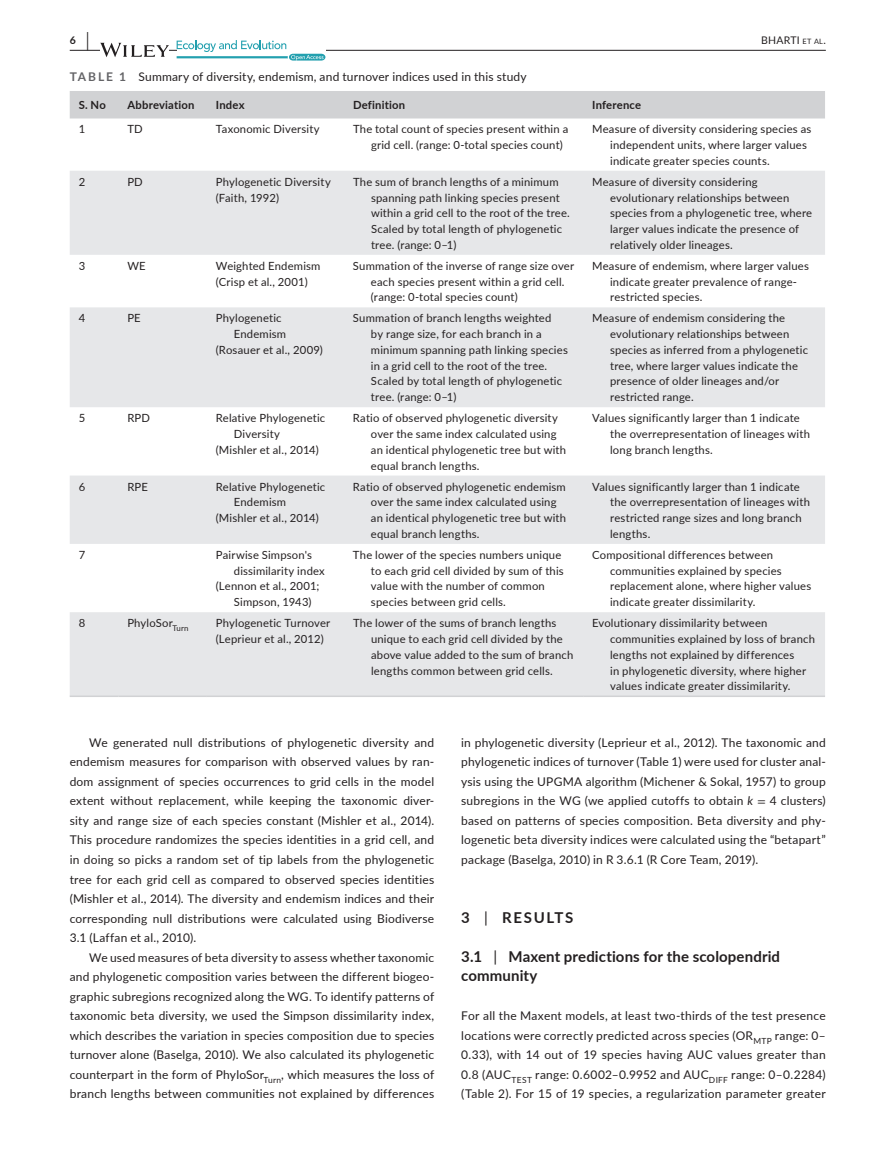
<style>
.page{position:relative;width:893px;height:1174px;background:#fff}
.page>*{position:absolute;margin:0;border:0;box-sizing:border-box;transform-origin:0 0}
.t1{font:700 15px/19.5px "Lato";letter-spacing:.01em;color:#231f20}
.t2{font:700 15px "Lato";letter-spacing:.105em;color:#231f20}
.t3{font:12px/19.5px "Lato";letter-spacing:.015em;color:#231f20;text-align:justify}
.t4{font:11.25px/15.8px "Lato";letter-spacing:.015em;color:#231f20}
.t5{font:700 11.25px "Lato";letter-spacing:.015em;color:#231f20}
.t6{font:10.5px "Lato";letter-spacing:.02em;color:#231f20}
.t7{font:700 10.5px "Lato";color:#231f20}
.s1{font-size:19.5px}
.s2{font-size:7.35px}
.s3{font-weight:700;color:#636366}
.s4{font-style:italic}
.s5{font-family:"STIX"}
.s6{font-weight:400}
</style>
<div class="page">
<hr style="left:70px;top:50px;width:756px;height:1px;background:#231f20">
<svg style="left:100px;top:43px;width:69px;height:14px"></svg>
<svg style="left:177px;top:40px;width:148px;height:21px"></svg>
<div style="left:70px;top:91px;width:755px;height:27px;background:#d1d2d4"></div>
<svg style="left:70px;top:171px;width:755px;height:524px;fill:#e6e7e9"></svg>
<hr style="left:70px;top:695px;width:48px;height:2px;background:#d1d2d4">
<hr style="left:118px;top:695px;width:89px;height:2px;background:#d1d2d4">
<hr style="left:207px;top:695px;width:137px;height:2px;background:#d1d2d4">
<hr style="left:344px;top:695px;width:239px;height:2px;background:#d1d2d4">
<hr style="left:583px;top:695px;width:242px;height:2px;background:#d1d2d4">
<p class="t7" style="left:70px;top:33px;width:21px">6 <span class="s1">|</span></p>
<p class="t6" style="left:761px;top:33px;width:66px">BHARTI <span class="s2">et al</span>.</p>
<p class="t3" style="left:70px;top:67px;width:458px"><span class="s3">TABLE 1</span> Summary of diversity, endemism, and turnover indices used in this study</p>
<p class="t5" style="left:79px;top:97px;width:29px">S. No</p>
<p class="t5" style="left:127px;top:97px;width:69px">Abbreviation</p>
<p class="t5" style="left:216px;top:97px;width:30px">Index</p>
<p class="t5" style="left:353px;top:97px;width:54px">Definition</p>
<p class="t5" style="left:592px;top:97px;width:51px">Inference</p>
<p class="t4" style="left:79px;top:121px;width:8px">1</p>
<p class="t4" style="left:127px;top:121px;width:17px">TD</p>
<p class="t4" style="left:216px;top:121px;width:105px">Taxonomic Diversity</p>
<p class="t4" style="left:371px;top:121px;width:199px;text-indent:-18px">The total count of species present within a grid cell. (range: 0-total species count)</p>
<p class="t4" style="left:610px;top:121px;width:203px;text-indent:-18px">Measure of diversity considering species as independent units, where larger values indicate greater species counts.</p>
<p class="t4" style="left:79px;top:173px;width:8px">2</p>
<p class="t4" style="left:127px;top:173px;width:17px">PD</p>
<p class="t4" style="left:216px;top:173px;width:116px">Phylogenetic Diversity (Faith, 1992)</p>
<p class="t4" style="left:371px;top:173px;width:200px;text-indent:-18px">The sum of branch lengths of a minimum spanning path linking species present within a grid cell to the root of the tree.<br>Scaled by total length of phylogenetic tree. (range: 0–1)</p>
<p class="t4" style="left:610px;top:173px;width:204px;text-indent:-18px">Measure of diversity considering evolutionary relationships between species from a phylogenetic tree, where larger values indicate the presence of relatively older lineages.</p>
<p class="t4" style="left:79px;top:257px;width:8px">3</p>
<p class="t4" style="left:127px;top:257px;width:20px">WE</p>
<p class="t4" style="left:216px;top:257px;width:106px">Weighted Endemism (Crisp et al., 2001)</p>
<p class="t4" style="left:371px;top:257px;width:205px;text-indent:-18px">Summation of the inverse of range size over each species present within a grid cell. (range: 0-total species count)</p>
<p class="t4" style="left:610px;top:257px;width:200px;text-indent:-18px">Measure of endemism, where larger values indicate greater prevalence of range&shy;restricted species.</p>
<p class="t4" style="left:79px;top:310px;width:8px">4</p>
<p class="t4" style="left:127px;top:310px;width:15px">PE</p>
<p class="t4" style="left:216px;top:310px;width:67px">Phylogenetic</p>
<p class="t4" style="left:234px;top:326px;width:54px">Endemism</p>
<p class="t4" style="left:216px;top:341px;width:109px">(Rosauer et al., 2009)</p>
<p class="t4" style="left:371px;top:310px;width:198px;text-indent:-18px">Summation of branch lengths weighted<br>by range size, for each branch in a minimum spanning path linking species in a grid cell to the root of the tree.<br>Scaled by total length of phylogenetic tree. (range: 0–1)</p>
<p class="t4" style="left:610px;top:310px;width:199px;text-indent:-18px">Measure of endemism considering the evolutionary relationships between species as inferred from a phylogenetic tree, where larger values indicate the presence of older lineages and/or restricted range.</p>
<p class="t4" style="left:79px;top:410px;width:8px">5</p>
<p class="t4" style="left:127px;top:410px;width:24px">RPD</p>
<p class="t4" style="left:216px;top:410px;width:111px">Relative Phylogenetic</p>
<p class="t4" style="left:234px;top:425px;width:48px">Diversity</p>
<p class="t4" style="left:216px;top:441px;width:104px">(Mishler et al., 2014)</p>
<p class="t4" style="left:79px;top:478px;width:8px">6</p>
<p class="t4" style="left:127px;top:478px;width:22px">RPE</p>
<p class="t4" style="left:216px;top:478px;width:111px">Relative Phylogenetic</p>
<p class="t4" style="left:234px;top:494px;width:54px">Endemism</p>
<p class="t4" style="left:216px;top:510px;width:104px">(Mishler et al., 2014)</p>
<p class="t4" style="left:79px;top:546px;width:8px">7</p>
<p class="t4" style="left:216px;top:546px;width:98px">Pairwise Simpson's</p>
<p class="t4" style="left:234px;top:562px;width:93px">dissimilarity index</p>
<p class="t4" style="left:216px;top:578px;width:105px">(Lennon et al., 2001;</p>
<p class="t4" style="left:234px;top:594px;width:79px">Simpson, 1943)</p>
<p class="t4" style="left:371px;top:410px;width:197px;text-indent:-18px">Ratio of observed phylogenetic diversity over the same index calculated using an identical phylogenetic tree but with equal branch lengths.</p>
<p class="t4" style="left:610px;top:410px;width:201px;text-indent:-18px">Values significantly larger than 1 indicate the overrepresentation of lineages with long branch lengths.</p>
<p class="t4" style="left:371px;top:478px;width:197px;text-indent:-18px">Ratio of observed phylogenetic endemism over the same index calculated using an identical phylogenetic tree but with equal branch lengths.</p>
<p class="t4" style="left:610px;top:478px;width:201px;text-indent:-18px">Values significantly larger than 1 indicate the overrepresentation of lineages with restricted range sizes and long branch lengths.</p>
<p class="t4" style="left:371px;top:546px;width:194px;text-indent:-18px">The lower of the species numbers unique to each grid cell divided by sum of this value with the number of common species between grid cells.</p>
<p class="t4" style="left:610px;top:546px;width:203px;text-indent:-18px">Compositional differences between communities explained by species replacement alone, where higher values indicate greater dissimilarity.</p>
<p class="t4" style="left:79px;top:615px;width:8px">8</p>
<p class="t4" style="left:127px;top:615px;width:63px">PhyloSor<sub>Turn</sub></p>
<p class="t4" style="left:216px;top:615px;width:116px">Phylogenetic Turnover (Leprieur et al., 2012)</p>
<p class="t4" style="left:371px;top:615px;width:204px;text-indent:-18px">The lower of the sums of branch lengths unique to each grid cell divided by the above value added to the sum of branch lengths common between grid cells.</p>
<p class="t4" style="left:610px;top:615px;width:206px;text-indent:-18px">Evolutionary dissimilarity between communities explained by loss of branch lengths not explained by differences<br>in phylogenetic diversity, where higher values indicate greater dissimilarity.</p>
<p class="t3" style="left:70px;top:732px;width:366px;text-indent:20px">We generated null distributions of phylogenetic diversity and endemism measures for comparison with observed values by ran&shy;dom assignment of species occurrences to grid cells in the model extent without replacement, while keeping the taxonomic diver&shy;sity and range size of each species constant (Mishler et al., 2014).<br>This procedure randomizes the species identities in a grid cell, and in doing so picks a random set of tip labels from the phylogenetic tree for each grid cell as compared to observed species identities (Mishler et al., 2014). The diversity and endemism indices and their corresponding null distributions were calculated using Biodiverse 3.1 (Laffan et al., 2010).</p>
<p class="t3" style="left:70px;top:947px;width:366px;text-indent:20px">We used measures of beta diversity to assess whether taxonomic and phylogenetic composition varies between the different biogeo&shy;graphic subregions recognized along the WG. To identify patterns of taxonomic beta diversity, we used the Simpson dissimilarity index, which describes the variation in species composition due to species turnover alone (Baselga, 2010). We also calculated its phylogenetic counterpart in the form of PhyloSor<sub>Turn</sub>, which measures the loss of branch lengths between communities not explained by differences</p>
<p class="t3" style="left:461px;top:732px;width:366px">in phylogenetic diversity (Leprieur et al., 2012). The taxonomic and phylogenetic indices of turnover (Table 1) were used for cluster anal&shy;ysis using the UPGMA algorithm (Michener &amp; Sokal, 1957) to group subregions in the WG (we applied cutoffs to obtain <span class="s4">k</span> <span class="s5">=</span> 4 clusters) based on patterns of species composition. Beta diversity and phy&shy;logenetic beta diversity indices were calculated using the “betapart” package (Baselga, 2010) in R 3.6.1 (R Core Team, 2019).</p>
<h1 class="t2" style="left:461px;top:906px;width:114px">3 <span class="s6">|</span> RESULTS</h1>
<h1 class="t1" style="left:461px;top:945px;width:320px">3.1 <span class="s6">|</span> Maxent predictions for the scolopendrid community</h1>
<p class="t3" style="left:461px;top:1005px;width:366px">For all the Maxent models, at least two-thirds of the test presence locations were correctly predicted across species (OR<sub>MTP</sub> range: 0– 0.33), with 14 out of 19 species having AUC values greater than 0.8 (AUC<sub>TEST</sub> range: 0.6002–0.9952 and AUC<sub>DIFF</sub> range: 0–0.2284) (Table 2). For 15 of 19 species, a regularization parameter greater</p>
</div>
